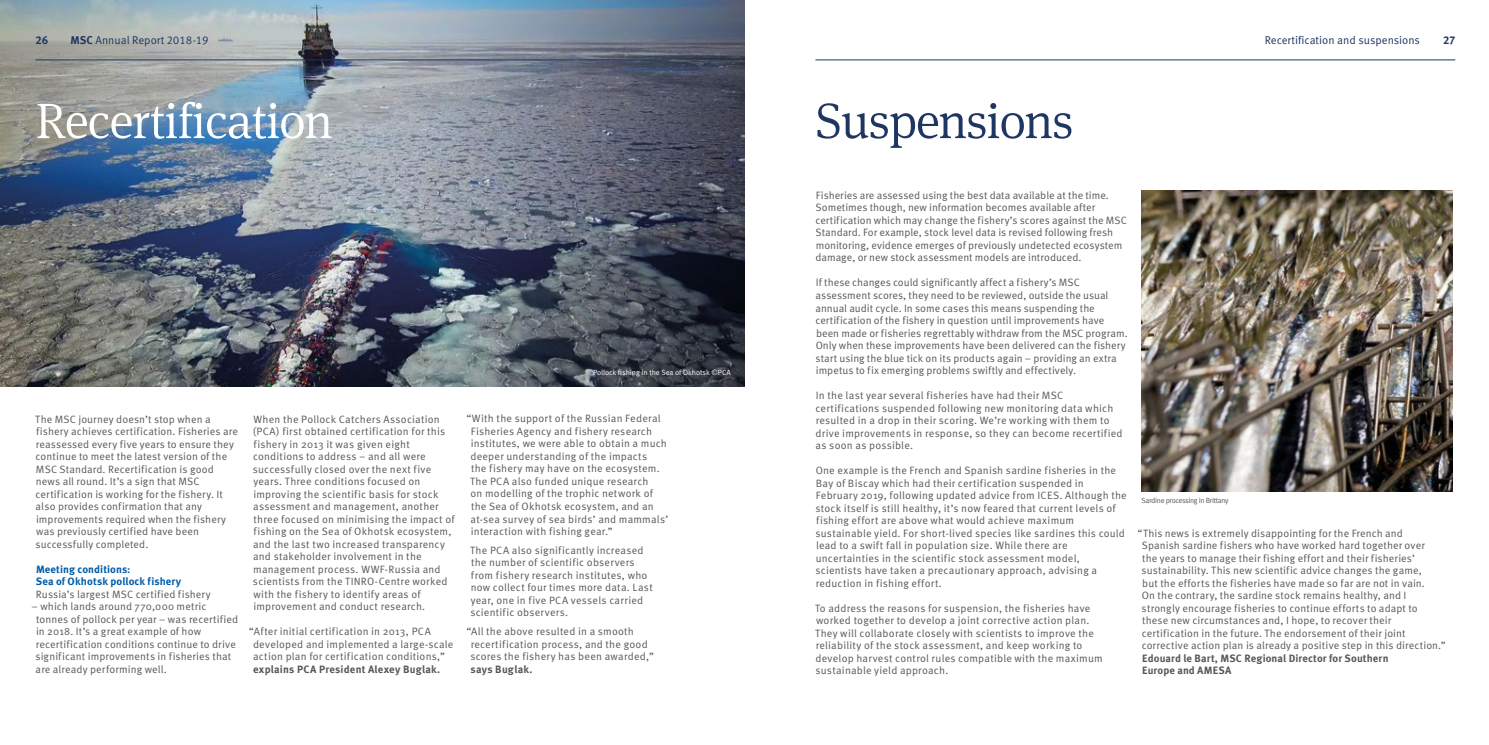
<style>
.page{position:relative;width:1489px;height:745px;background:#fff}
.page>*{position:absolute;margin:0;border:0;box-sizing:border-box;transform-origin:0 0}
.t1{font:300 50px "Meta Serif Pro";letter-spacing:-.02em;color:#fff}
.t2{font:300 50px "Meta Serif Pro";letter-spacing:-.02em;color:#1e3661}
.t3{font:11.25px "Meta Pro";color:#1e3661}
.t4{font:700 11.25px "Meta Pro";color:#1e3661}
.t5{font:10.62px/12.5px "Meta Pro";letter-spacing:.015em;color:#575756}
.t6{font:700 10.62px/12.5px "Meta Pro";letter-spacing:.015em;color:#575756}
.t7{font:700 10.62px/12.5px "Meta Pro";letter-spacing:.01em;color:#005ba7}
.t8{font:7.5px "Meta Pro";letter-spacing:-.005em;color:#fff}
.t9{font:7.5px "Meta Pro";letter-spacing:-.045em;color:#575756}
.s1{font-weight:700}
</style>
<div class="page">
<img style="left:0;top:0;width:744px;height:386px">
<img style="left:1141px;top:190px;width:311px;height:301px">
<hr style="left:35px;top:60px;width:635px;height:1px;background:#1e3661">
<hr style="left:815px;top:60px;width:640px;height:1px;background:#1e3661">
<p class="t4" style="left:35px;top:33px;width:14px">26</p>
<p class="t3" style="left:71px;top:33px;width:139px"><span class="s1">MSC</span> Annual Report 2018-19</p>
<p class="t3" style="left:1264px;top:33px;width:157px">Recertification and suspensions</p>
<p class="t4" style="left:1443px;top:33px;width:14px">27</p>
<h1 class="t1" style="left:35px;top:85px;width:299px">Recertification</h1>
<p class="t8" style="left:593px;top:367px;width:139px">Pollock fishing in the Sea of Okhotsk ©PCA</p>
<p class="t5" style="left:35px;top:412px;width:204px">The MSC journey doesn’t stop when a fishery achieves certification. Fisheries are reassessed every five years to ensure they continue to meet the latest version of the MSC Standard. Recertification is good news all round. It’s a sign that MSC certification is working for the fishery. It also provides confirmation that any improvements required when the fishery was previously certified have been successfully completed.</p>
<p class="t7" style="left:36px;top:562px;width:147px">Meeting conditions:<br>Sea of Okhotsk pollock fishery</p>
<p class="t5" style="left:36px;top:587px;width:176px">Russia’s largest MSC certified fishery</p>
<p class="t5" style="left:36px;top:600px;width:204px;text-indent:-4px">– which lands around 770,000 metric tonnes of pollock per year – was recertified in 2018. It’s a great example of how recertification conditions continue to drive significant improvements in fisheries that are already performing well.</p>
<p class="t5" style="left:253px;top:412px;width:203px">When the Pollock Catchers Association (PCA) first obtained certification for this fishery in 2013 it was given eight conditions to address – and all were successfully closed over the next five years. Three conditions focused on improving the scientific basis for stock assessment and management, another three focused on minimising the impact of fishing on the Sea of Okhotsk ecosystem, and the last two increased transparency and stakeholder involvement in the management process. WWF-Russia and scientists from the TINRO-Centre worked with the fishery to identify areas of improvement and conduct research.</p>
<p class="t5" style="left:253px;top:625px;width:202px;text-indent:-4px">“After initial certification in 2013, PCA developed and implemented a large-scale action plan for certification conditions,”</p>
<p class="t6" style="left:253px;top:662px;width:189px">explains PCA President Alexey Buglak.</p>
<p class="t5" style="left:470px;top:412px;width:200px;text-indent:-4px">“With the support of the Russian Federal Fisheries Agency and fishery research institutes, we were able to obtain a much deeper understanding of the impacts<br>the fishery may have on the ecosystem.<br>The PCA also funded unique research<br>on modelling of the trophic network of the Sea of Okhotsk ecosystem, and an at-sea survey of sea birds’ and mammals’ interaction with fishing gear.”</p>
<p class="t5" style="left:470px;top:543px;width:184px">The PCA also significantly increased the number of scientific observers from fishery research institutes, who now collect four times more data. Last year, one in five PCA vessels carried scientific observers.</p>
<p class="t5" style="left:470px;top:625px;width:185px;text-indent:-4px">“All the above resulted in a smooth recertification process, and the good scores the fishery has been awarded,”</p>
<p class="t6" style="left:470px;top:662px;width:63px">says Buglak.</p>
<h1 class="t2" style="left:815px;top:85px;width:259px">Suspensions</h1>
<p class="t5" style="left:815px;top:189px;width:313px">Fisheries are assessed using the best data available at the time.<br>Sometimes though, new information becomes available after certification which may change the fishery’s scores against the MSC Standard. For example, stock level data is revised following fresh monitoring, evidence emerges of previously undetected ecosystem damage, or new stock assessment models are introduced.</p>
<p class="t5" style="left:815px;top:277px;width:314px">If these changes could significantly affect a fishery’s MSC assessment scores, they need to be reviewed, outside the usual annual audit cycle. In some cases this means suspending the certification of the fishery in question until improvements have been made or fisheries regrettably withdraw from the MSC program.<br>Only when these improvements have been delivered can the fishery start using the blue tick on its products again – providing an extra impetus to fix emerging problems swiftly and effectively.</p>
<p class="t5" style="left:815px;top:389px;width:308px">In the last year several fisheries have had their MSC certifications suspended following new monitoring data which resulted in a drop in their scoring. We’re working with them to drive improvements in response, so they can become recertified as soon as possible.</p>
<p class="t5" style="left:815px;top:464px;width:313px">One example is the French and Spanish sardine fisheries in the Bay of Biscay which had their certification suspended in February 2019, following updated advice from ICES. Although the stock itself is still healthy, it’s now feared that current levels of fishing effort are above what would achieve maximum sustainable yield. For short-lived species like sardines this could lead to a swift fall in population size. While there are uncertainties in the scientific stock assessment model, scientists have taken a precautionary approach, advising a reduction in fishing effort.</p>
<p class="t5" style="left:815px;top:601px;width:289px">To address the reasons for suspension, the fisheries have worked together to develop a joint corrective action plan.<br>They will collaborate closely with scientists to improve the reliability of the stock assessment, and keep working to develop harvest control rules compatible with the maximum sustainable yield approach.</p>
<p class="t9" style="left:1141px;top:495px;width:89px">Sardine processing in Brittany</p>
<p class="t5" style="left:1141px;top:526px;width:306px;text-indent:-4px">“This news is extremely disappointing for the French and<br>Spanish sardine fishers who have worked hard together over<br>the years to manage their fishing effort and their fisheries’ sustainability. This new scientific advice changes the game,<br>but the efforts the fisheries have made so far are not in vain.<br>On the contrary, the sardine stock remains healthy, and I strongly encourage fisheries to continue efforts to adapt to these new circumstances and, I hope, to recover their certification in the future. The endorsement of their joint corrective action plan is already a positive step in this direction.”</p>
<p class="t6" style="left:1142px;top:651px;width:248px">Edouard le Bart, MSC Regional Director for Southern<br>Europe and AMESA</p>
</div>
